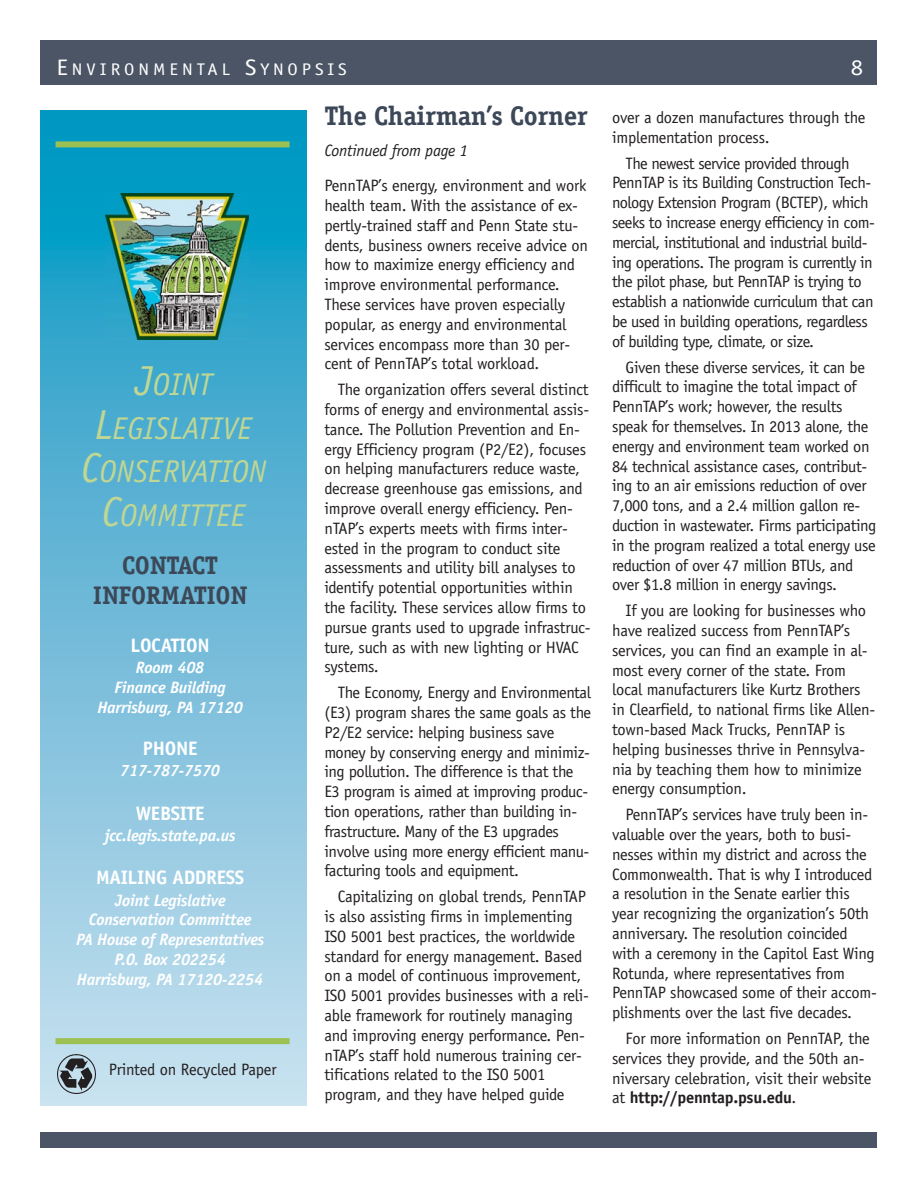
<style>
.page{position:relative;width:918px;height:1188px;background:#fff}
.page>*{position:absolute;margin:0;border:0;box-sizing:border-box;transform-origin:0 0}
.t1{font:italic 31.5px/43.5px "Officina Sans";color:#c0d693;text-align:center}
.t2{font:700 27px "Officina Serif";letter-spacing:-.015em;color:#3c4858}
.t3{font:700 25.5px/30.6px "Officina Serif";letter-spacing:-.015em;color:#3c4858;text-align:center}
.t4{font:22.5px "Officina Sans";color:#fff;scale:1.1 1}
.t5{font:700 19.5px "Officina Sans";letter-spacing:-.015em;color:#fff}
.t6{font:16.8px "Officina Sans";letter-spacing:.215em;color:#fff;scale:1.1 1}
.t7{font:16.5px/19.8px "Officina Sans";letter-spacing:-.02em;color:#231f20}
.t8{font:italic 700 16.5px/19.8px "Officina Sans";letter-spacing:-.015em;color:#fff;text-align:center}
.t9{font:italic 16.5px "Officina Sans";letter-spacing:-.015em;color:#231f20}
.s1{font-size:22.5px}
.s2{font-weight:700}
.s3{font-size:42px}
</style>
<div class="page">
<div style="left:40px;top:40px;width:838px;height:45px;background:#4b5565"></div>
<div style="left:40px;top:1132px;width:838px;height:16px;background:#4b5565"></div>
<svg style="left:40px;top:110px;width:267px;height:996px;background:#6ebcd9"></svg>
<img style="left:57px;top:1055px;width:39px;height:38px">
<div style="left:56px;top:1038px;width:234px;height:6px;background:#9cc152"></div>
<div style="left:56px;top:141px;width:234px;height:6px;background:#9cc152"></div>
<img style="left:105px;top:194px;width:144px;height:145px">
<p class="t6" style="left:57px;top:63px;width:265px"><span class="s1">E</span>NVIRONMENTAL <span class="s1">S</span>YNOPSIS</p>
<h3 class="t4" style="left:851px;top:58px;width:13px">8</h3>
<h2 class="t2" style="left:324px;top:106px;width:265px">The Chairman’s Corner</h2>
<p class="t9" style="left:324px;top:144px;width:145px">Continued from page 1</p>
<p class="t7" style="left:324px;top:177px;width:265px">PennTAP’s energy, environment and work health team. With the assistance of ex&shy;pertly-trained staff and Penn State stu&shy;dents, business owners receive advice on how to maximize energy efficiency and improve environmental performance.<br>These services have proven especially popular, as energy and environmental services encompass more than 30 per&shy;cent of PennTAP’s total workload.</p>
<p class="t7" style="left:324px;top:381px;width:268px;text-indent:13px">The organization offers several distinct forms of energy and environmental assis&shy;tance. The Pollution Prevention and En&shy;ergy Efficiency program (P2/E2), focuses on helping manufacturers reduce waste, decrease greenhouse gas emissions, and improve overall energy efficiency. Pen&shy;nTAP’s experts meets with firms inter&shy;ested in the program to conduct site assessments and utility bill analyses to identify potential opportunities within the facility. These services allow firms to pursue grants used to upgrade infrastruc&shy;ture, such as with new lighting or HVAC systems.</p>
<p class="t7" style="left:324px;top:684px;width:268px;text-indent:13px">The Economy, Energy and Environmental (E3) program shares the same goals as the P2/E2 service: helping business save money by conserving energy and minimiz&shy;ing pollution. The difference is that the E3 program is aimed at improving produc&shy;tion operations, rather than building in&shy;frastructure. Many of the E3 upgrades involve using more energy efficient manu&shy;facturing tools and equipment.</p>
<p class="t7" style="left:324px;top:888px;width:266px;text-indent:13px">Capitalizing on global trends, PennTAP is also assisting firms in implementing ISO 5001 best practices, the worldwide standard for energy management. Based on a model of continuous improvement, ISO 5001 provides businesses with a reli&shy;able framework for routinely managing and improving energy performance. Pen&shy;nTAP’s staff hold numerous training cer&shy;tifications related to the ISO 5001 program, and they have helped guide</p>
<p class="t7" style="left:612px;top:109px;width:255px">over a dozen manufactures through the implementation process.</p>
<p class="t7" style="left:612px;top:154px;width:264px;text-indent:13px">The newest service provided through PennTAP is its Building Construction Tech&shy;nology Extension Program (BCTEP), which seeks to increase energy efficiency in com&shy;mercial, institutional and industrial build&shy;ing operations. The program is currently in the pilot phase, but PennTAP is trying to establish a nationwide curriculum that can be used in building operations, regardless of building type, climate, or size.</p>
<p class="t7" style="left:612px;top:358px;width:266px;text-indent:13px">Given these diverse services, it can be difficult to imagine the total impact of PennTAP’s work; however, the results speak for themselves. In 2013 alone, the energy and environment team worked on 84 technical assistance cases, contribut&shy;ing to an air emissions reduction of over 7,000 tons, and a 2.4 million gallon re&shy;duction in wastewater. Firms participating in the program realized a total energy use reduction of over 47 million BTUs, and over $1.8 million in energy savings.</p>
<p class="t7" style="left:612px;top:602px;width:265px;text-indent:13px">If you are looking for businesses who have realized success from PennTAP’s services, you can find an example in al&shy;most every corner of the state. From local manufacturers like Kurtz Brothers in Clearfield, to national firms like Allen&shy;town-based Mack Trucks, PennTAP is helping businesses thrive in Pennsylva&shy;nia by teaching them how to minimize energy consumption.</p>
<p class="t7" style="left:612px;top:806px;width:266px;text-indent:13px">PennTAP’s services have truly been in&shy;valuable over the years, both to busi&shy;nesses within my district and across the Commonwealth. That is why I introduced a resolution in the Senate earlier this year recognizing the organization’s 50th anniversary. The resolution coincided with a ceremony in the Capitol East Wing Rotunda, where representatives from PennTAP showcased some of their accom&shy;plishments over the last five decades.</p>
<p class="t7" style="left:612px;top:1030px;width:261px;text-indent:13px">For more information on PennTAP, the services they provide, and the 50th an&shy;niversary celebration, visit their website at <span class="s2">http://penntap.psu.edu</span>.</p>
<h1 class="t1" style="left:81px;top:366px;width:187px"><span class="s3">J</span>OINT<br><span class="s3">L</span>EGISLATIVE<br><span class="s3">C</span>ONSERVATION<br><span class="s3">C</span>OMMITTEE</h1>
<h3 class="t3" style="left:93px;top:552px;width:156px">CONTACT<br>INFORMATION</h3>
<p class="t5" style="left:131px;top:638px;width:81px">LOCATION</p>
<p class="t8" style="left:97px;top:659px;width:147px">Room 408<br>Finance Building<br>Harrisburg, PA 17120</p>
<p class="t5" style="left:143px;top:741px;width:56px">PHONE</p>
<p class="t8" style="left:120px;top:762px;width:102px">717-787-7570</p>
<p class="t5" style="left:136px;top:805px;width:70px">WEBSITE</p>
<p class="t8" style="left:105px;top:827px;width:132px">jcc.legis.state.pa.us</p>
<p class="t5" style="left:96px;top:870px;width:150px">MAILING ADDRESS</p>
<p class="t8" style="left:76px;top:892px;width:190px">Joint Legislative<br>Conservation Committee<br>PA House of Representatives<br>P.O. Box 202254<br>Harrisburg, PA 17120-2254</p>
<p class="t7" style="left:109px;top:1061px;width:169px">Printed on Recycled Paper</p>
</div>
